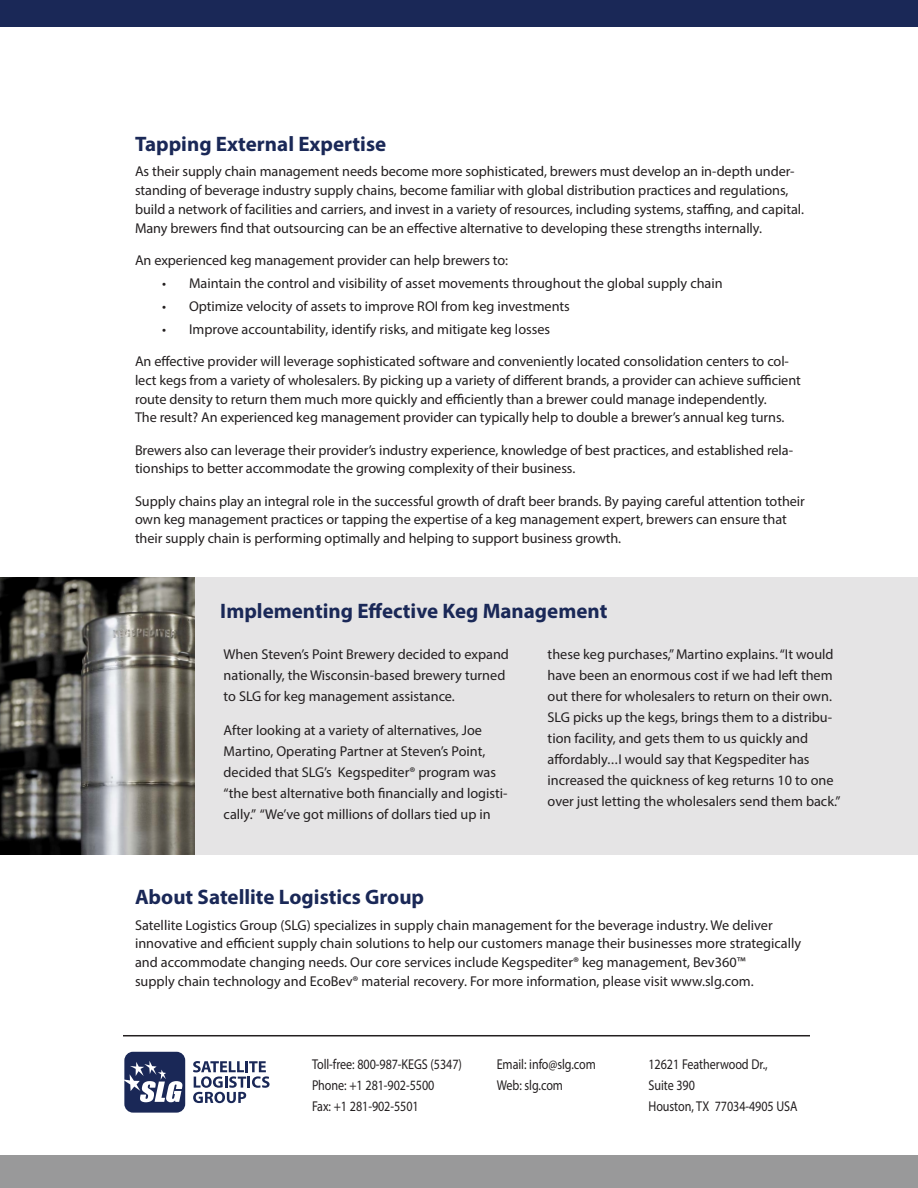
<style>
.page{position:relative;width:918px;height:1188px;background:#fff}
.page>*{position:absolute;margin:0;border:0;box-sizing:border-box;transform-origin:0 0}
.t1{font:700 21px "Myriad Pro";color:#1a2857}
.t2{font:14.25px/21px "Myriad Pro";letter-spacing:-.005em;color:#231f20}
.t3{font:14.25px/21px "Myriad Pro";letter-spacing:-.005em;color:#231f20;scale:.85 1}
</style>
<div class="page">
<div style="left:0;top:0;width:918px;height:27px;background:#1a2857"></div>
<hr style="left:123px;top:1035px;width:687px;height:1px;background:#231f20">
<div style="left:0;top:1156px;width:918px;height:32px;background:#99999a"></div>
<svg style="left:193px;top:1061px;width:77px;height:42px"></svg>
<div style="left:124px;top:1052px;width:61px;height:61px;background:#1a2857;border-radius:9px"></div>
<svg style="left:124px;top:1061px;width:58px;height:41px"></svg>
<div style="left:0;top:577px;width:918px;height:278px;background:#e5e4e5"></div>
<img style="left:0;top:577px;width:194px;height:278px">
<h1 class="t1" style="left:135px;top:130px;width:253px">Tapping External Expertise</h1>
<p class="t2" style="left:135px;top:162px;width:670px;line-height:18.8px">As their supply chain management needs become more sophisticated, brewers must develop an in-depth under&shy;standing of beverage industry supply chains, become familiar with global distribution practices and regulations, build a network of facilities and carriers, and invest in a variety of resources, including systems, staffing, and capital.<br>Many brewers find that outsourcing can be an effective alternative to developing these strengths internally.</p>
<p class="t2" style="left:135px;top:249px;width:375px">An experienced keg management provider can help brewers to:</p>
<p class="t2" style="left:162px;top:272px;width:562px">• Maintain the control and visibility of asset movements throughout the global supply chain</p>
<p class="t2" style="left:162px;top:295px;width:409px">• Optimize velocity of assets to improve ROI from keg investments</p>
<p class="t2" style="left:162px;top:318px;width:390px">• Improve accountability, identify risks, and mitigate keg losses</p>
<p class="t2" style="left:135px;top:352px;width:667px;line-height:18.8px">An effective provider will leverage sophisticated software and conveniently located consolidation centers to col&shy;lect kegs from a variety of wholesalers. By picking up a variety of different brands, a provider can achieve sufficient route density to return them much more quickly and efficiently than a brewer could manage independently.<br>The result? An experienced keg management provider can typically help to double a brewer’s annual keg turns.</p>
<p class="t2" style="left:135px;top:440px;width:660px;line-height:18.8px">Brewers also can leverage their provider’s industry experience, knowledge of best practices, and established rela&shy;tionships to better accommodate the growing complexity of their business.</p>
<p class="t2" style="left:135px;top:491px;width:671px;line-height:18.8px">Supply chains play an integral role in the successful growth of draft beer brands. By paying careful attention totheir own keg management practices or tapping the expertise of a keg management expert, brewers can ensure that their supply chain is performing optimally and helping to support business growth.</p>
<h1 class="t1" style="left:220px;top:598px;width:389px">Implementing Effective Keg Management</h1>
<p class="t2" style="left:224px;top:643px;width:287px">When Steven’s Point Brewery decided to expand nationally, the Wisconsin-based brewery turned to SLG for keg management assistance.</p>
<p class="t2" style="left:224px;top:720px;width:285px">After looking at a variety of alternatives, Joe Martino, Operating Partner at Steven’s Point, decided that SLG’s Kegspediter® program was “the best alternative both financially and logisti&shy;cally.” “We’ve got millions of dollars tied up in</p>
<p class="t2" style="left:548px;top:643px;width:295px">these keg purchases,” Martino explains. “It would have been an enormous cost if we had left them out there for wholesalers to return on their own.<br>SLG picks up the kegs, brings them to a distribu&shy;tion facility, and gets them to us quickly and affordably...I would say that Kegspediter has increased the quickness of keg returns 10 to one over just letting the wholesalers send them back.”</p>
<h1 class="t1" style="left:135px;top:883px;width:291px">About Satellite Logistics Group</h1>
<p class="t2" style="left:135px;top:915px;width:668px;line-height:18.8px">Satellite Logistics Group (SLG) specializes in supply chain management for the beverage industry. We deliver innovative and efficient supply chain solutions to help our customers manage their businesses more strategically and accommodate changing needs. Our core services include Kegspediter® keg management, Bev360™<br>supply chain technology and EcoBev® material recovery. For more information, please visit www.slg.com.</p>
<p class="t3" style="left:312px;top:1054px;width:178px">Toll-free: 800-987-KEGS (5347)<br>Phone: +1 281-902-5500<br>Fax: +1 281-902-5501</p>
<p class="t3" style="left:497px;top:1054px;width:118px">Email: info@slg.com<br>Web: slg.com</p>
<p class="t3" style="left:648px;top:1054px;width:177px">12621 Featherwood Dr.,<br>Suite 390<br>Houston, TX 77034-4905 USA</p>
</div>
